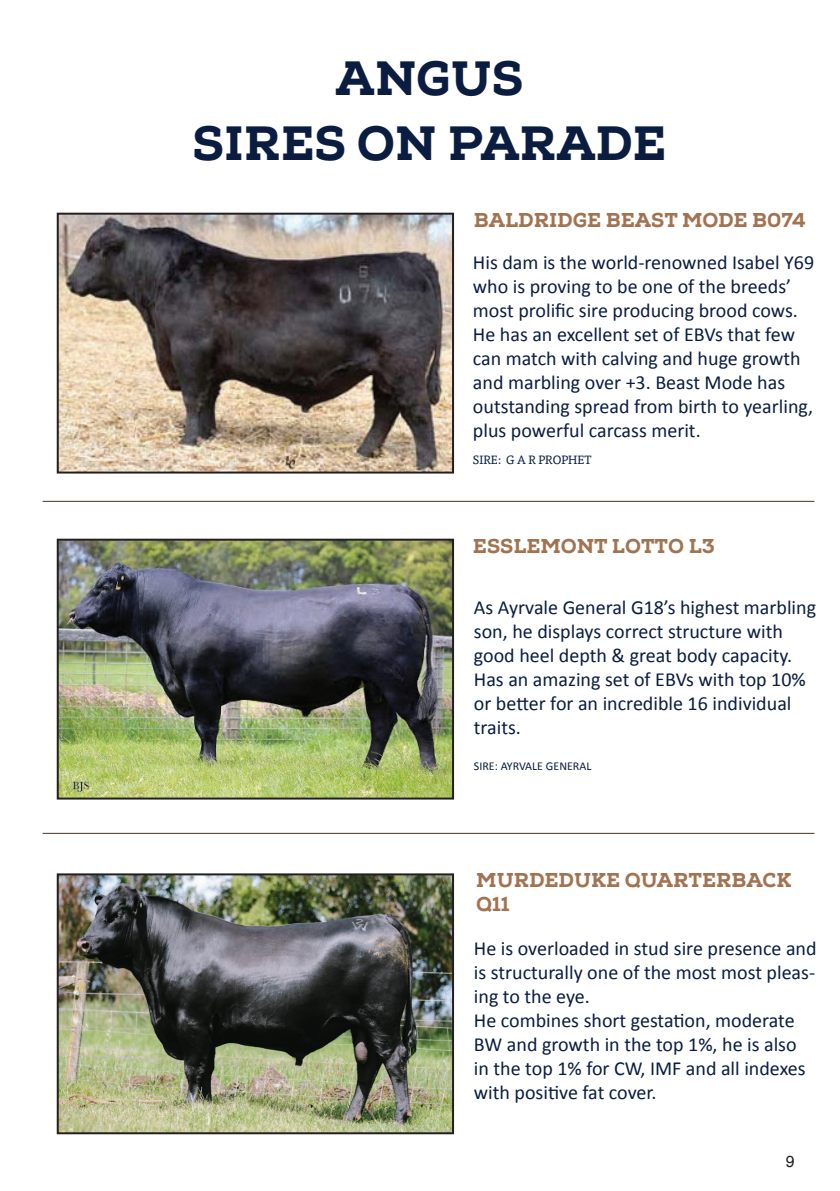
<style>
.page{position:relative;width:840px;height:1191px;background:#fff}
.page>*{position:absolute;margin:0;border:0;box-sizing:border-box;transform-origin:0 0}
.t1{font:800 48px/64.8px "Nexa Slab";color:#0a1d41;text-align:center}
.t2{font:20px/24px "Calibri";color:#0a1d41}
.t3{font:800 20px/24px "Nexa Slab";color:#a27351}
.t4{font:16px "Helvetica";color:#231f20}
.t5{font:12px "Calibri";color:#0a1d41}
.t6{font:12px "Tisa Pro";color:#0a1d41}
</style>
<div class="page">
<img style="left:60px;top:216px;width:391px;height:254px">
<div style="left:57px;top:213px;width:397px;height:260px;border:2px solid #231f20"></div>
<img style="left:60px;top:541px;width:391px;height:255px">
<div style="left:57px;top:538px;width:397px;height:261px;border:2px solid #231f20"></div>
<hr style="left:43px;top:501px;width:771px;height:1px;background:#473321">
<hr style="left:43px;top:833px;width:771px;height:1px;background:#473321">
<img style="left:60px;top:876px;width:391px;height:255px">
<div style="left:57px;top:873px;width:397px;height:261px;border:2px solid #231f20"></div>
<h1 class="t1" style="left:192px;top:47px;width:475px">ANGUS<br>SIRES ON PARADE</h1>
<p class="t3" style="left:473px;top:208px;width:333px">BALDRIDGE BEAST MODE B074</p>
<p class="t2" style="left:472px;top:250px;width:342px">His dam is the world-renowned Isabel Y69 who is proving to be one of the breeds’ most prolific sire producing brood cows.<br>He has an excellent set of EBVs that few can match with calving and huge growth and marbling over +3. Beast Mode has outstanding spread from birth to yearling, plus powerful carcass merit.</p>
<p class="t6" style="left:472px;top:451px;width:120px">SIRE: G A R PROPHET</p>
<p class="t3" style="left:472px;top:534px;width:243px">ESSLEMONT LOTTO L3</p>
<p class="t2" style="left:473px;top:595px;width:343px">As Ayrvale General G18’s highest marbling son, he displays correct structure with good heel depth &amp; great body capacity.<br>Has an amazing set of EBVs with top 10% or better for an incredible 16 individual traits.</p>
<p class="t5" style="left:473px;top:757px;width:119px">SIRE: AYRVALE GENERAL</p>
<p class="t3" style="left:476px;top:868px;width:316px">MURDEDUKE QUARTERBACK<br>Q11</p>
<p class="t2" style="left:473px;top:936px;width:344px">He is overloaded in stud sire presence and is structurally one of the most most pleas&shy;ing to the eye.<br>He combines short gestation, moderate BW and growth in the top 1%, he is also in the top 1% for CW, IMF and all indexes with positive fat cover.</p>
<p class="t4" style="left:785px;top:1149px;width:10px">9</p>
</div>
